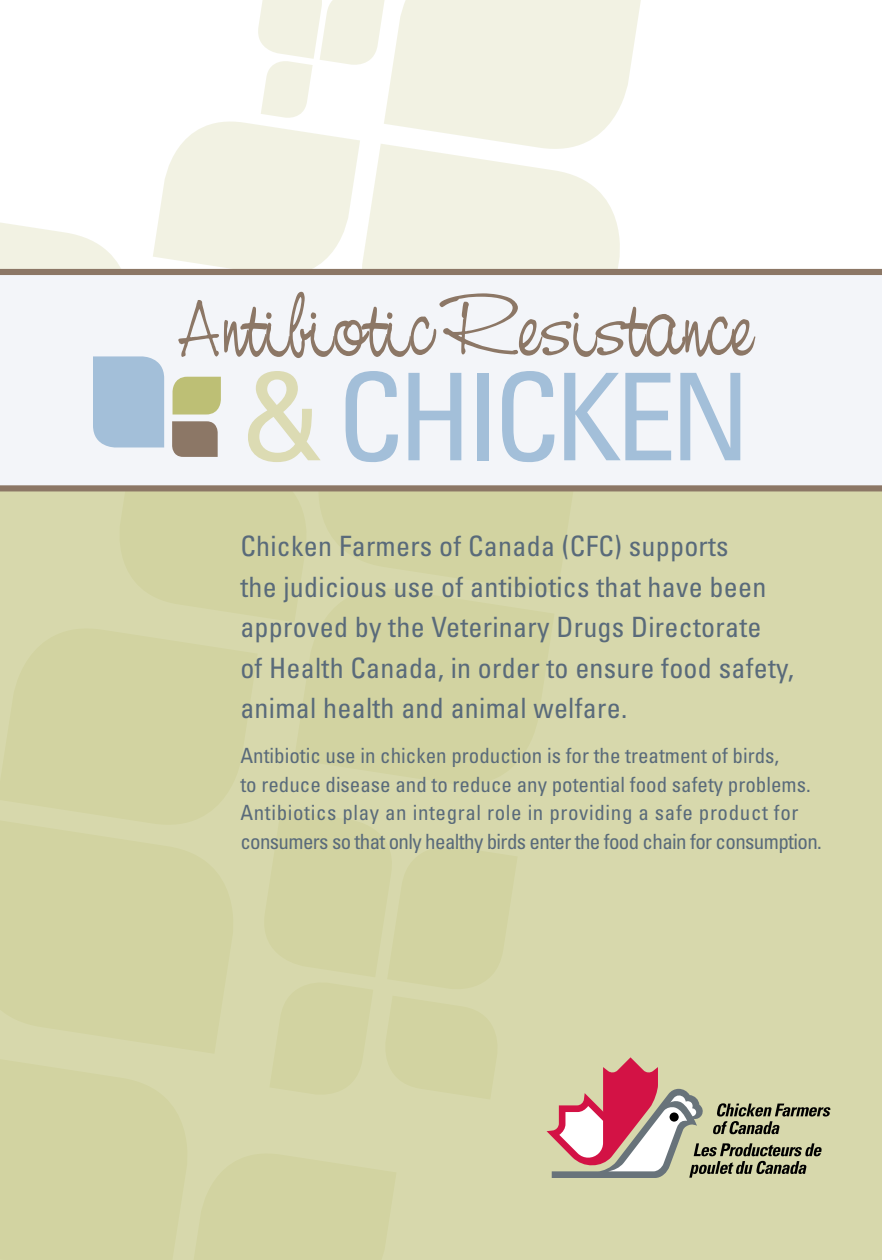
<style>
.page{position:relative;width:882px;height:1260px;background:#fff}
.page>*{position:absolute;margin:0;border:0;box-sizing:border-box;transform-origin:0 0}
.t1{font:condensed 121.1px "Univers LT Std";letter-spacing:-.05em;color:#a3bfd9}
.t2{font:81.38px "Nevison Cas D";letter-spacing:.02em;color:#8c7766}
.t3{font:condensed 28px/40.6px "Univers LT Std";letter-spacing:.01em;color:#596a7a}
.t4{font:condensed 21px/28.7px "Univers LT Std";color:#596a7a}
.s1{color:#dcdbb3}
</style>
<div class="page">
<div style="left:0;top:272px;width:882px;height:988px;background:#d7d8ac"></div>
<div style="left:0;top:275px;width:882px;height:211px;background:#f3f5f9"></div>
<div style="left:0;top:485px;width:882px;height:6px;background:#8c7766"></div>
<div style="left:0;top:269px;width:882px;height:6px;background:#8c7766"></div>
<svg style="left:0;top:0;width:644px;height:622px"></svg>
<svg style="left:547px;top:1057px;width:284px;height:121px"></svg>
<h2 class="t2" style="left:178px;top:279px;width:576px">AntibioticResistance</h2>
<h1 class="t1" style="left:241px;top:341px;width:511px"><span class="s1">&amp;</span> chicken</h1>
<h3 class="t3" style="left:240px;top:525px;width:555px">Chicken Farmers of Canada (CFC) supports<br>the judicious use of antibiotics that have been approved by the Veterinary Drugs Directorate<br>of H ealth Canada, in order to ensure food safety, animal health and animal welfare.</h3>
<p class="t4" style="left:240px;top:741px;width:583px">Antibiotic use in chicken production is for the treatment of birds,<br>to reduce disease and to reduce any potential food safety problems.<br>Antibiotics play an integral role in providing a safe product for consumers so that only healthy birds enter the food chain for consumption.</p>
</div>
